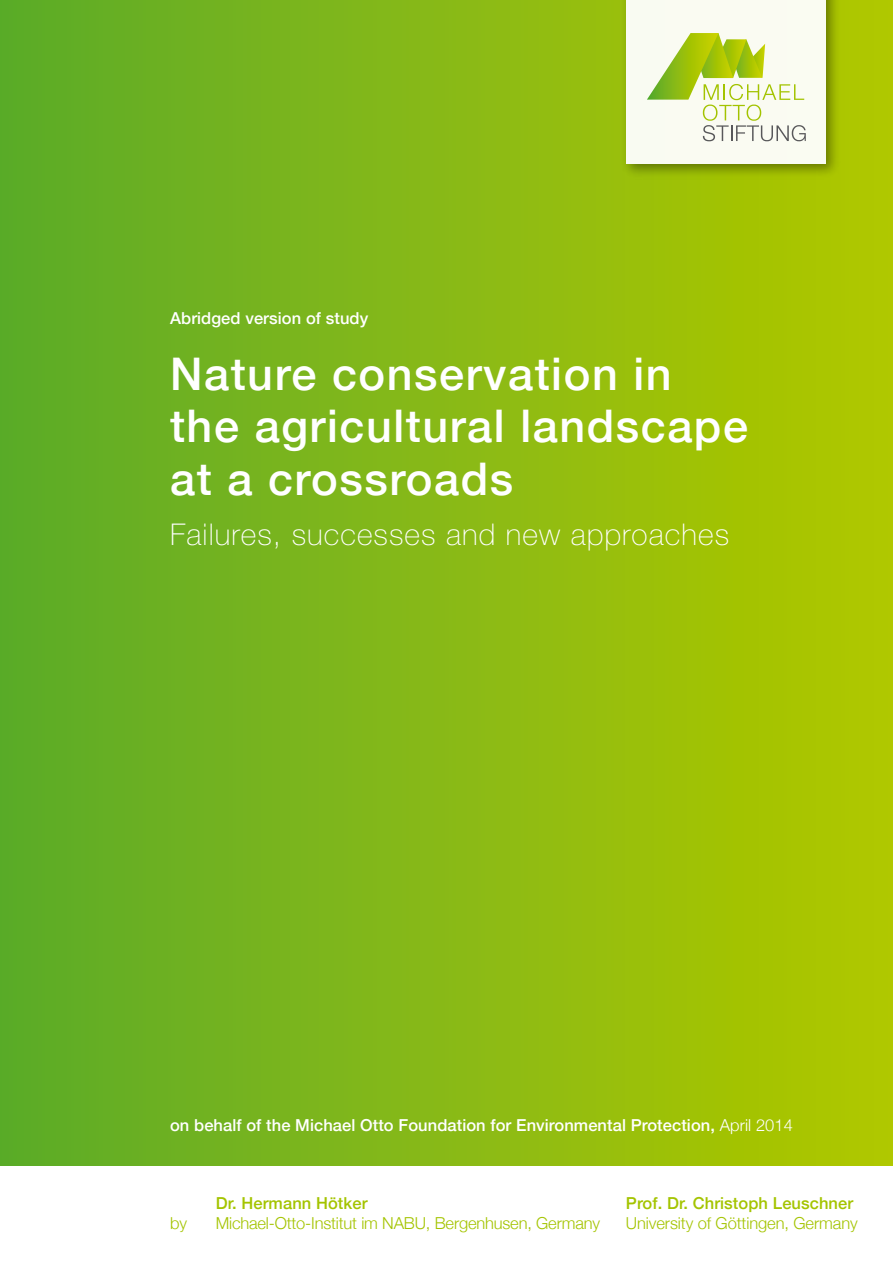
<style>
.page{position:relative;width:893px;height:1263px;background:#fff}
.page>*{position:absolute;margin:0;border:0;box-sizing:border-box;transform-origin:0 0}
.t1{font:500 45px/52.5px "Helvetica Neue";letter-spacing:.035em;color:#fff}
.t2{font:100 30px "Helvetica Neue CE";letter-spacing:.035em;color:#fff}
.t3{font:500 16.5px "Helvetica Neue";letter-spacing:.005em;color:#fff}
.t4{font:300 16.5px "Helvetica Neue";letter-spacing:-.01em;color:#a4c400}
.t5{font:500 16.5px "Helvetica Neue";letter-spacing:.005em;color:#a4c400}
.s1{font-weight:300}
</style>
<div class="page">
<div style="left:0;top:0;width:893px;height:1165px;background:linear-gradient(to right,#5cab2b,#b2c800)"></div>
<img style="left:617px;top:0;width:226px;height:181px">
<div style="left:627px;top:0;width:199px;height:164px;background:#fafbf2"></div>
<svg style="left:647px;top:33px;width:159px;height:108px"></svg>
<p class="t3" style="left:170px;top:305px;width:200px">Abridged version of study</p>
<h1 class="t1" style="left:170px;top:345px;width:579px">Nature conservation in the agricultural landscape at a crossroads</h1>
<h2 class="t2" style="left:170px;top:517px;width:560px">Failures, successes and new approaches</h2>
<p class="t3" style="left:170px;top:1112px;width:624px">on behalf of the Michael Otto Foundation for Environmental Protection, <span class="s1">April 2014</span></p>
<p class="t4" style="left:170px;top:1210px;width:19px">by</p>
<p class="t5" style="left:216px;top:1189px;width:153px">Dr. Hermann Hötker</p>
<p class="t4" style="left:216px;top:1210px;width:386px">Michael-Otto-Institut im NABU, Bergenhusen, Germany</p>
<p class="t5" style="left:626px;top:1189px;width:229px">Prof. Dr. Christoph Leuschner</p>
<p class="t4" style="left:626px;top:1210px;width:233px">University of Göttingen, Germany</p>
</div>
